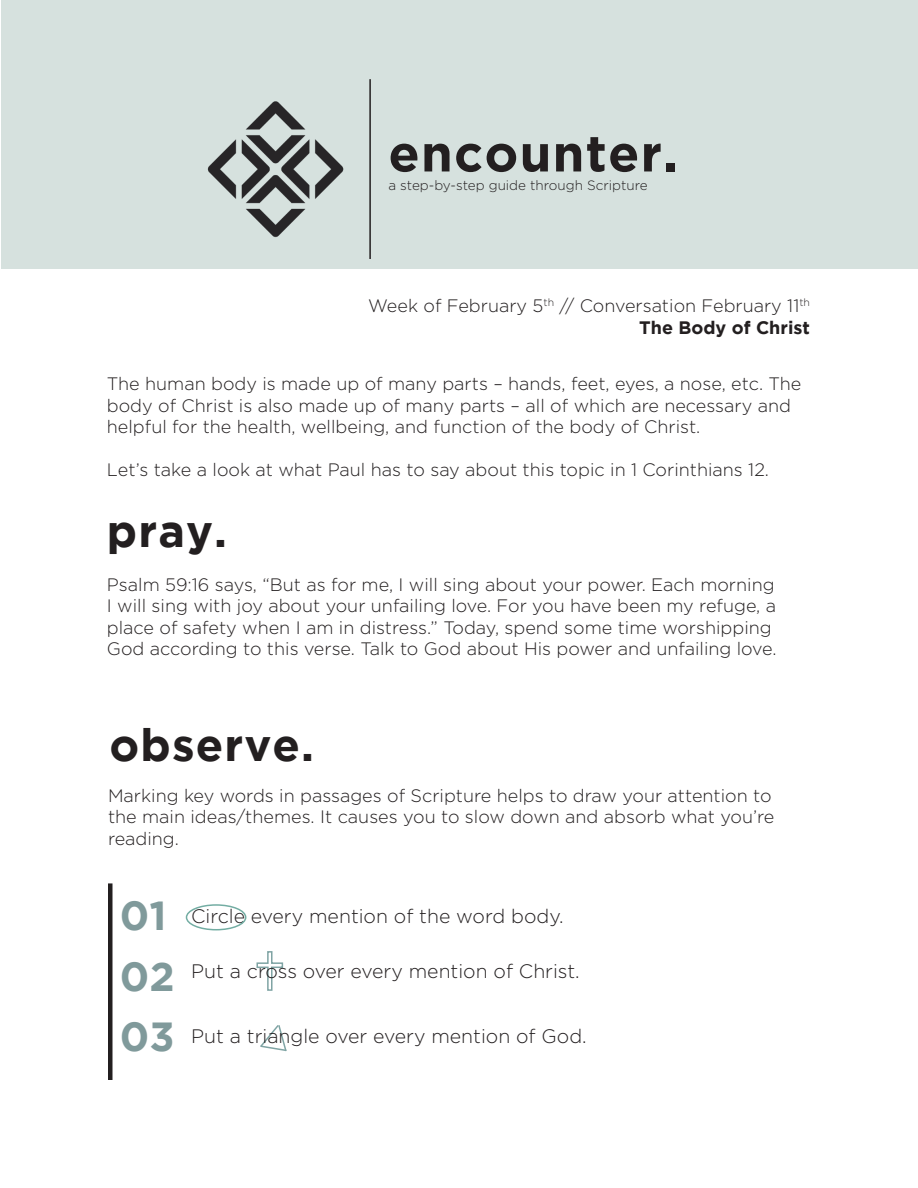
<style>
.page{position:relative;width:918px;height:1188px;background:#fff}
.page>*{position:absolute;margin:0;border:0;box-sizing:border-box;transform-origin:0 0}
.t1{font:700 51px "Gotham";letter-spacing:.025em;color:#231f20}
.t2{font:700 45px "Gotham";letter-spacing:.025em;color:#231f20}
.t3{font:700 40.5px "Gotham";color:#809a9b}
.t4{font:300 19.5px "Gotham";color:#231f20}
.t5{font:300 18px/21.6px "Gotham";color:#231f20}
.t6{font:700 18px "Gotham";color:#231f20}
.t7{font:300 13.5px "Gotham";color:#231f20}
</style>
<div class="page">
<svg style="left:260px;top:1025px;width:27px;height:27px"></svg>
<svg style="left:256px;top:951px;width:28px;height:40px"></svg>
<div style="left:2px;top:0;width:916px;height:268px;background:#d6e1de"></div>
<img style="left:207px;top:101px;width:137px;height:137px">
<hr style="left:369px;top:79px;width:2px;height:180px;background:#231f20">
<hr style="left:108px;top:883px;width:4px;height:197px;background:#231f20">
<div style="left:186px;top:904px;width:60px;height:26px;border:2px solid #73ada3;border-radius:50%"></div>
<p class="t1" style="left:388px;top:124px;width:291px">encounter.</p>
<p class="t7" style="left:388px;top:178px;width:261px">a step-by-step guide through Scripture</p>
<p class="t5" style="left:368px;top:295px;width:443px">Week of February 5<sup>th</sup> // Conversation February 11<sup>th</sup></p>
<p class="t6" style="left:639px;top:317px;width:172px">The Body of Christ</p>
<p class="t5" style="left:107px;top:373px;width:696px">The human body is made up of many parts – hands, feet, eyes, a nose, etc. The body of Christ is also made up of many parts – all of which are necessary and helpful for the health, wellbeing, and function of the body of Christ.</p>
<p class="t5" style="left:107px;top:459px;width:664px">Let’s take a look at what Paul has to say about this topic in 1 Corinthians 12.</p>
<p class="t2" style="left:107px;top:505px;width:122px">pray.</p>
<p class="t5" style="left:107px;top:573px;width:671px">Psalm 59:16 says, “But as for me, I will sing about your power. Each morning I will sing with joy about your unfailing love. For you have been my refuge, a place of safety when I am in distress.” Today, spend some time worshipping God according to this verse. Talk to God about His power and unfailing love.</p>
<p class="t2" style="left:110px;top:719px;width:206px">observe.</p>
<p class="t5" style="left:108px;top:784px;width:668px">Marking key words in passages of Scripture helps to draw your attention to the main ideas/themes. It causes you to slow down and absorb what you’re reading.</p>
<p class="t3" style="left:120px;top:893px;width:48px">01</p>
<p class="t3" style="left:120px;top:953px;width:56px">02</p>
<p class="t3" style="left:120px;top:1013px;width:56px">03</p>
<p class="t4" style="left:191px;top:1026px;width:397px">Put a triangle over every mention of God.</p>
<p class="t4" style="left:191px;top:906px;width:374px">Circle every mention of the word body.</p>
<p class="t4" style="left:191px;top:960px;width:390px">Put a cross over every mention of Christ.</p>
</div>
